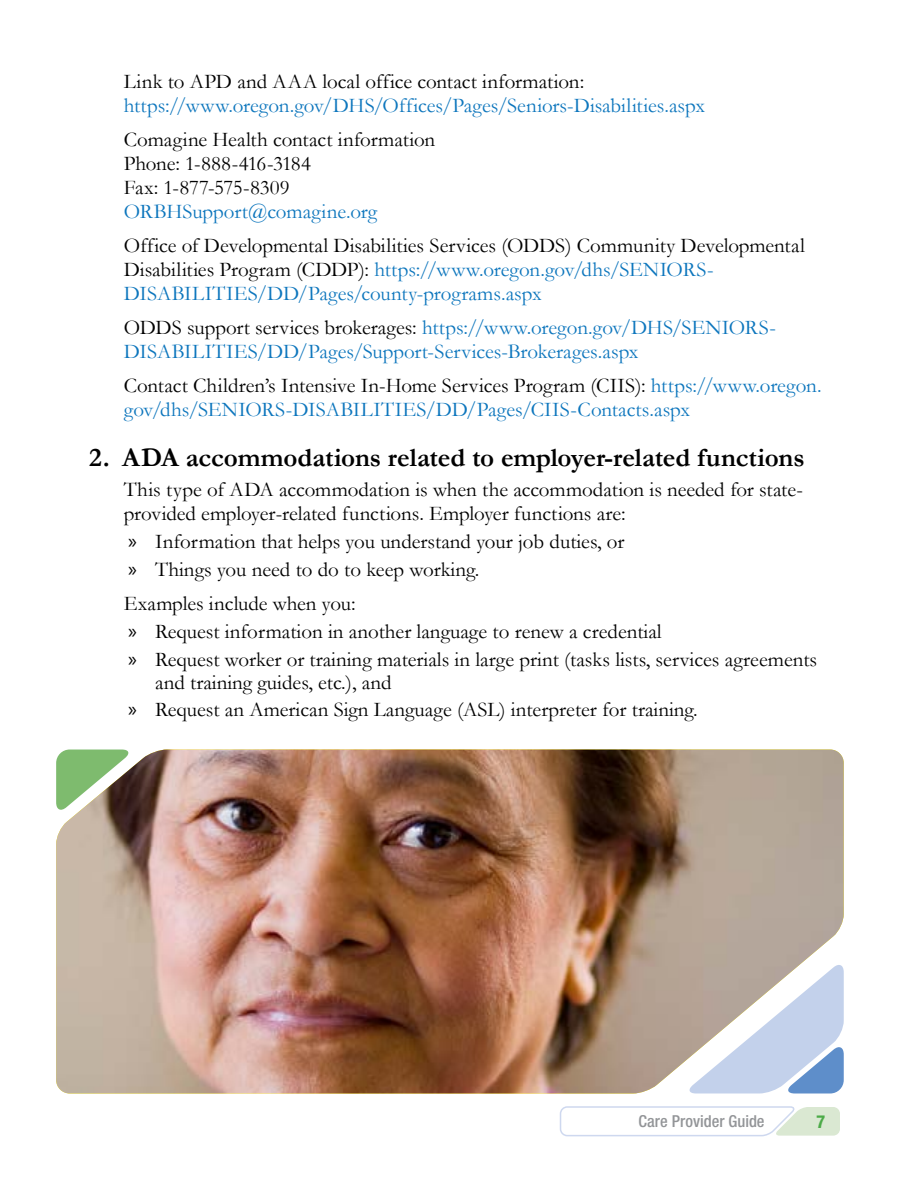
<style>
.page{position:relative;width:918px;height:1188px;background:#fff}
.page>*{position:absolute;margin:0;border:0;box-sizing:border-box;transform-origin:0 0}
.t1{font:700 27px "Garamond";letter-spacing:-.005em;color:#000}
.t2{font:21px/24px "Garamond";color:#000}
.t3{font:21px/24px "Garamond";color:#0d76bd}
.t4{font:700 condensed 18px "Helvetica Neue LT Std";color:#4cab48}
.t5{font:500 condensed 16.5px "Helvetica Neue LT Std";color:#939598}
.s1{color:#0d76bd}
.s2{color:#000}
.s3{font-family:"Myriad Pro"}
</style>
<div class="page">
<svg style="left:559px;top:1106px;width:281px;height:31px"></svg>
<img style="left:56px;top:750px;width:788px;height:344px">
<svg style="left:687px;top:963px;width:157px;height:131px"></svg>
<svg style="left:56px;top:750px;width:75px;height:62px"></svg>
<p class="t2" style="left:124px;top:69px;width:462px">Link to APD and AAA local office contact information:</p>
<p class="t3" style="left:124px;top:93px;width:583px">https://www.oregon.gov/DHS/Offices/Pages/Seniors-Disabilities.aspx</p>
<p class="t2" style="left:124px;top:127px;width:313px">Comagine Health contact information<br>Phone: 1-888-416-3184<br>Fax: 1-877-575-8309</p>
<p class="t3" style="left:124px;top:199px;width:255px">ORBHSupport@comagine.org</p>
<p class="t2" style="left:124px;top:233px;width:683px">Office of Developmental Disabilities Services (ODDS) Community Developmental<br>Disabilities Program (CDDP): <span class="s1">https://www.oregon.gov/dhs/SENIORS-<br>DISABILITIES/DD/Pages/county-programs.aspx</span></p>
<p class="t3" style="left:124px;top:315px;width:654px"><span class="s2">ODDS support services brokerages:</span> https://www.oregon.gov/DHS/SENIORS-<br>DISABILITIES/DD/Pages/Support-Services-Brokerages.aspx</p>
<p class="t3" style="left:124px;top:373px;width:699px"><span class="s2">Contact Children’s Intensive In-Home Services Program (CIIS):</span> https://www.oregon. gov/dhs/SENIORS-DISABILITIES/DD/Pages/CIIS-Contacts.aspx</p>
<p class="t1" style="left:89px;top:439px;width:717px">2. ADA accommodations related to employer-related functions</p>
<p class="t2" style="left:124px;top:477px;width:681px">This type of ADA accommodation is when the accommodation is needed for state&shy;provided employer-related functions. Employer functions are:</p>
<p class="t2" style="left:128px;top:527px;width:498px;line-height:27.9px"><span class="s3">»</span> Information that helps you understand your job duties, or <span class="s3">»</span> Things you need to do to keep working.</p>
<p class="t2" style="left:124px;top:589px;width:695px;line-height:27.9px">Examples include when you:<br><span class="s3">»</span> Request information in another language to renew a credential<br><span class="s3">»</span> Request worker or training materials in large print (tasks lists, services agreements</p>
<p class="t2" style="left:128px;top:667px;width:571px;line-height:27.9px;text-indent:27px">and training guides, etc.), and<br><span class="s3">»</span> Request an American Sign Language (ASL) interpreter for training.</p>
<p class="t5" style="left:639px;top:1112px;width:128px">Care Provider Guide</p>
<p class="t4" style="left:817px;top:1111px;width:10px">7</p>
</div>
